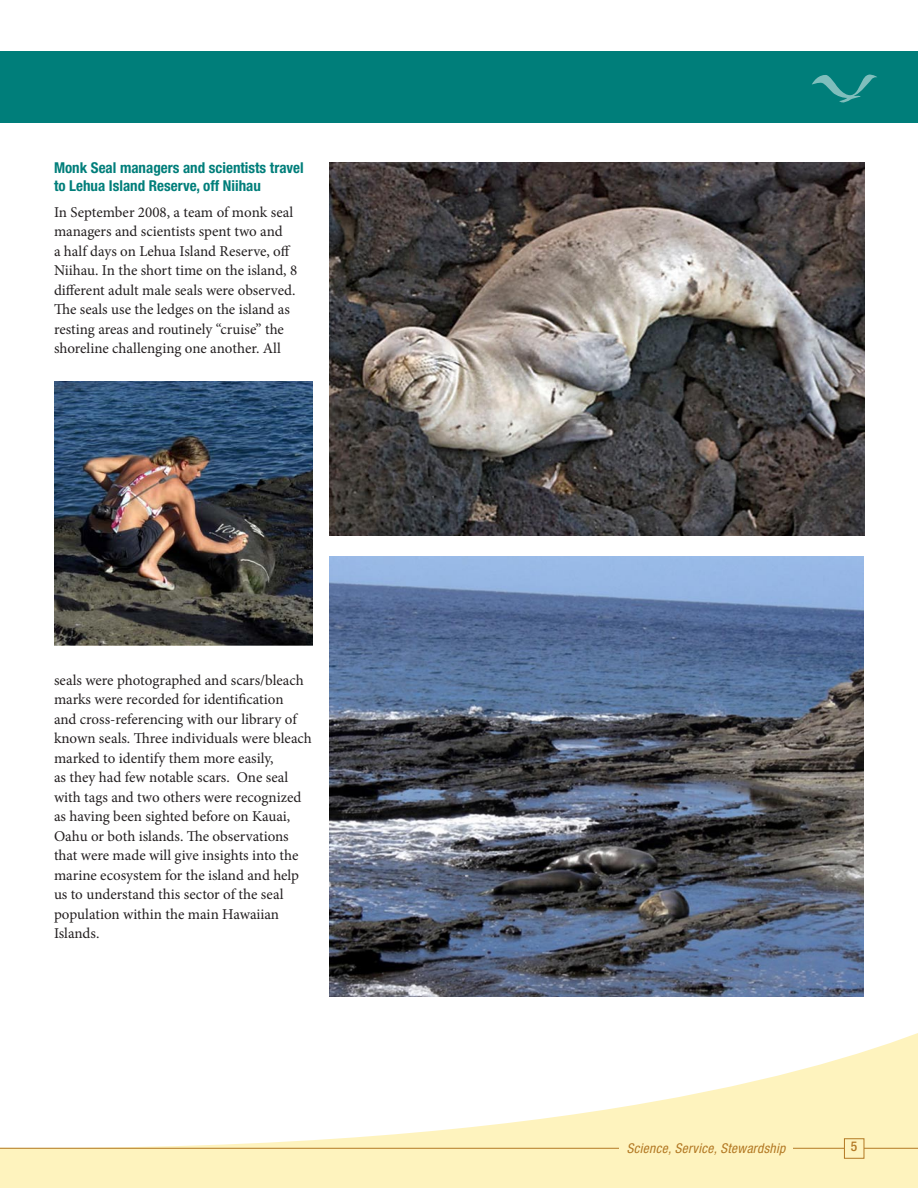
<style>
.page{position:relative;width:918px;height:1188px;background:#fff}
.page>*{position:absolute;margin:0;border:0;box-sizing:border-box;transform-origin:0 0}
.t1{font:15px/19.5px "Minion Pro";letter-spacing:-.005em;color:#231f20}
.t2{font:700 condensed 15px/18px "Helvetica Neue LT Std";color:#007e7a}
.t3{font:italic condensed 13.5px "Helvetica Neue LT Std";letter-spacing:.025em;color:#b37924}
</style>
<div class="page">
<img style="left:330px;top:162px;width:535px;height:373px">
<img style="left:54px;top:382px;width:259px;height:263px">
<img style="left:330px;top:556px;width:534px;height:441px">
<div style="left:0;top:51px;width:918px;height:72px;background:#007e7a"></div>
<svg style="left:812px;top:74px;width:65px;height:29px"></svg>
<svg style="left:0;top:1033px;width:918px;height:155px"></svg>
<hr style="left:0;top:1148px;width:918px;height:1px;background:#b37924">
<div style="left:844px;top:1139px;width:20px;height:19px;background:#fef3be"></div>
<div style="left:619px;top:1143px;width:174px;height:18px;background:#fef3be"></div>
<p class="t2" style="left:54px;top:158px;width:251px">Monk Seal managers and scientists travel to Lehua Island Reserve, off Niihau</p>
<p class="t1" style="left:54px;top:202px;width:245px">In September 2008, a team of monk seal managers and scientists spent two and<br>a half days on Lehua Island Reserve, off Niihau. In the short time on the island, 8 different adult male seals were observed.<br>The seals use the ledges on the island as resting areas and routinely “cruise” the shoreline challenging one another. All</p>
<p class="t1" style="left:54px;top:670px;width:259px">seals were photographed and scars/bleach marks were recorded for identification<br>and cross-referencing with our library of known seals. Three individuals were bleach marked to identify them more easily,<br>as they had few notable scars. One seal with tags and two others were recognized as having been sighted before on Kauai, Oahu or both islands. The observations that were made will give insights into the marine ecosystem for the island and help us to understand this sector of the seal population within the main Hawaiian Islands.</p>
<p class="t3" style="left:627px;top:1140px;width:160px">Science, Service, Stewardship</p>
</div>
